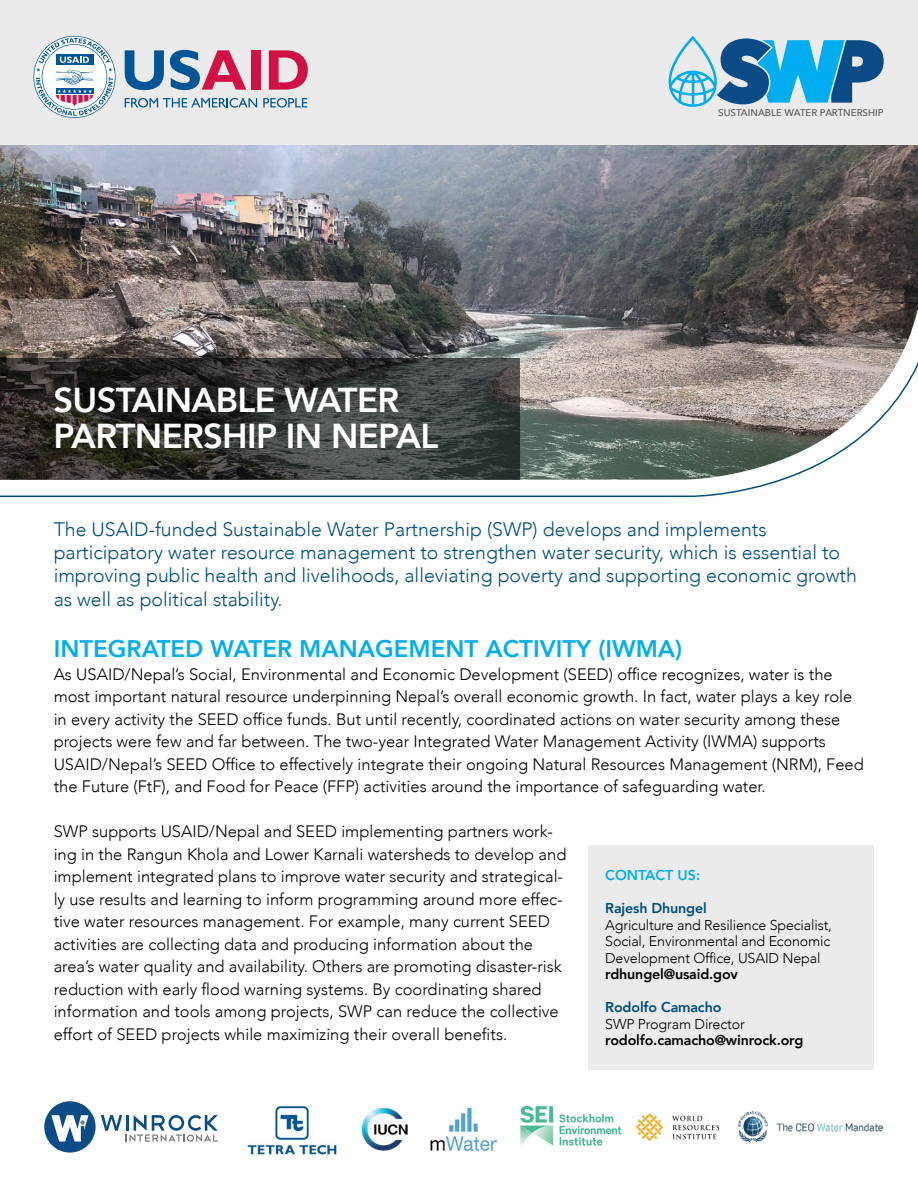
<style>
.page{position:relative;width:918px;height:1188px;background:#fff}
.page>*{position:absolute;margin:0;border:0;box-sizing:border-box;transform-origin:0 0}
.t1{font:800 34.5px/36px "Avenir";letter-spacing:-.02em;color:#fff}
.t2{font:800 24px "Avenir";color:#00aeef}
.t3{font:300 19.5px/23.4px "Avenir";color:#004e7c}
.t4{font:300 16.5px/22.5px "Avenir";color:#000}
.t5{font:300 14.25px/16.5px "Avenir";letter-spacing:-.01em;color:#000}
.t6{font:800 14.25px "Avenir";letter-spacing:-.01em;color:#000}
.t7{font:800 14.25px "Avenir";letter-spacing:-.01em;color:#004e7c}
.t8{font:800 14.25px "Avenir";color:#00aeef}
.t9{font:500 9.75px "Avenir Next";color:#58585b}
</style>
<div class="page">
<img style="left:0;top:145px;width:918px;height:353px">
<div style="left:0;top:0;width:918px;height:145px;background:#ebebec"></div>
<svg style="left:125px;top:50px;width:39px;height:40px"></svg>
<svg style="left:125px;top:98px;width:132px;height:10px"></svg>
<svg style="left:263px;top:98px;width:44px;height:10px"></svg>
<svg style="left:170px;top:50px;width:76px;height:40px"></svg>
<div style="left:251px;top:50px;width:9px;height:40px;background:#d31045"></div>
<svg style="left:269px;top:50px;width:39px;height:40px"></svg>
<svg style="left:33px;top:36px;width:83px;height:82px"></svg>
<svg style="left:0;top:358px;width:520px;height:122px;background:#343634"></svg>
<svg style="left:669px;top:36px;width:215px;height:71px"></svg>
<div style="left:589px;top:845px;width:285px;height:225px;background:#ebebec"></div>
<svg style="left:44px;top:1101px;width:174px;height:52px"></svg>
<img style="left:738px;top:1111px;width:144px;height:30px">
<img style="left:431px;top:1131px;width:65px;height:20px">
<img style="left:449px;top:1107px;width:30px;height:24px">
<img style="left:362px;top:1107px;width:45px;height:44px">
<img style="left:637px;top:1113px;width:83px;height:27px">
<img style="left:533px;top:1133px;width:20px;height:13px">
<img style="left:520px;top:1133px;width:12px;height:12px">
<svg style="left:520px;top:1106px;width:33px;height:27px"></svg>
<svg style="left:559px;top:1114px;width:62px;height:32px"></svg>
<img style="left:247px;top:1105px;width:90px;height:50px">
<h1 class="t1" style="left:53px;top:382px;width:386px">SUSTAINABLE WATER<br>PARTNERSHIP IN NEPAL</h1>
<p class="t9" style="left:718px;top:104px;width:167px">SUSTAINABLE WATER PARTNERSHIP</p>
<p class="t3" style="left:54px;top:517px;width:805px">The USAID-funded Sustainable Water Partnership (SWP) develops and implements participatory water resource management to strengthen water security, which is essential to improving public health and livelihoods, alleviating poverty and supporting economic growth as well as political stability.</p>
<h2 class="t2" style="left:54px;top:630px;width:630px">INTEGRATED WATER MANAGEMENT ACTIVITY (IWMA)</h2>
<p class="t4" style="left:54px;top:663px;width:812px">As USAID/Nepal’s Social, Environmental and Economic Development (SEED) office recognizes, water is the most important natural resource underpinning Nepal’s overall economic growth. In fact, water plays a key role in every activity the SEED office funds. But until recently, coordinated actions on water security among these projects were few and far between. The two-year Integrated Water Management Activity (IWMA) supports USAID/Nepal’s SEED Office to effectively integrate their ongoing Natural Resources Management (NRM), Feed the Future (FtF), and Food for Peace (FFP) activities around the importance of safeguarding water.</p>
<p class="t4" style="left:54px;top:820px;width:514px">SWP supports USAID/Nepal and SEED implementing partners work&shy;ing in the Rangun Khola and Lower Karnali watersheds to develop and implement integrated plans to improve water security and strategical&shy;ly use results and learning to inform programming around more effec&shy;tive water resources management. For example, many current SEED activities are collecting data and producing information about the area’s water quality and availability. Others are promoting disaster-risk reduction with early flood warning systems. By coordinating shared information and tools among projects, SWP can reduce the collective effort of SEED projects while maximizing their overall benefits.</p>
<p class="t8" style="left:605px;top:864px;width:96px">CONTACT US:</p>
<p class="t7" style="left:605px;top:897px;width:103px">Rajesh Dhungel</p>
<p class="t5" style="left:605px;top:916px;width:228px">Agriculture and Resilience Specialist,<br>Social, Environmental and Economic<br>Development Office, USAID Nepal</p>
<p class="t6" style="left:605px;top:963px;width:134px">rdhungel@usaid.gov</p>
<p class="t7" style="left:605px;top:996px;width:118px">Rodolfo Camacho</p>
<p class="t5" style="left:605px;top:1015px;width:141px">SWP Program Director</p>
<p class="t6" style="left:605px;top:1029px;width:200px">rodolfo.camacho@winrock.org</p>
</div>
